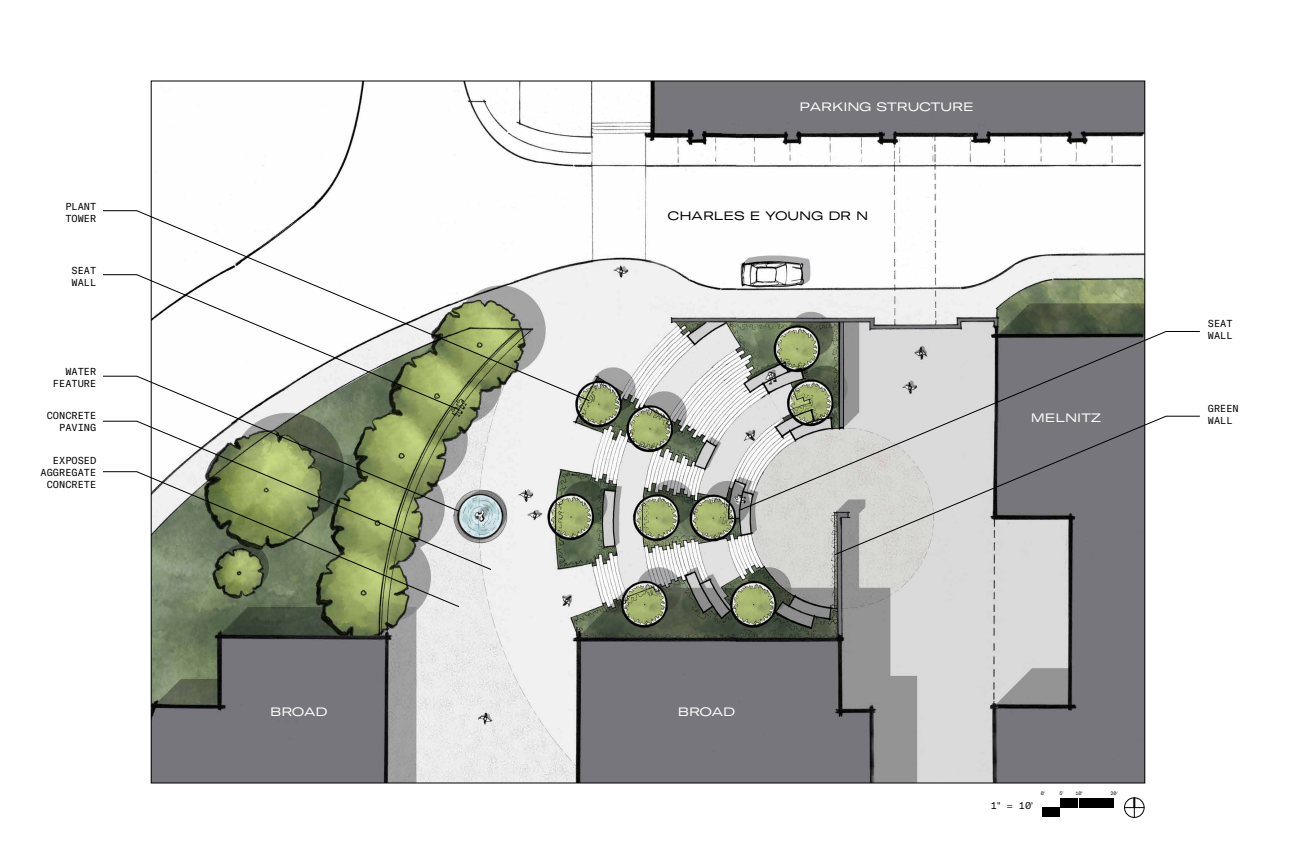
<style>
.page{position:relative;width:1296px;height:864px;background:#fff}
.page>*{position:absolute;margin:0;border:0;box-sizing:border-box;transform-origin:0 0}
.t1{font:12px "GT America Trial Expanded";color:#fff}
.t2{font:12px "GT America Trial Expanded";color:#000}
.t3{font:10px/12px "GT America Mono Trial";color:#000}
.t4{font:5px "GT America Mono Trial";color:#000}
.s1{font-family:"Myriad Pro"}
</style>
<div class="page">
<img style="left:153px;top:83px;width:990px;height:698px">
<div style="left:1043px;top:808px;width:17px;height:9px;background:#000"></div>
<div style="left:1060px;top:798px;width:18px;height:9px;background:#000"></div>
<div style="left:1079px;top:798px;width:35px;height:9px;background:#000"></div>
<svg style="left:1124px;top:798px;width:20px;height:20px"></svg>
<svg style="left:103px;top:410px;width:356px;height:11px"></svg>
<svg style="left:150px;top:570px;width:309px;height:37px;background:#87936f"></svg>
<svg style="left:103px;top:421px;width:389px;height:149px"></svg>
<svg style="left:150px;top:401px;width:309px;height:9px"></svg>
<svg style="left:834px;top:511px;width:312px;height:44px;background:#adadad"></svg>
<svg style="left:739px;top:331px;width:461px;height:180px;background:#adaeac"></svg>
<svg style="left:103px;top:210px;width:487px;height:191px"></svg>
<p class="t3" style="left:65px;top:201px;width:32px">PLANT<br>TOWER</p>
<p class="t3" style="left:72px;top:265px;width:26px">SEAT<br>WALL</p>
<p class="t3" style="left:53px;top:367px;width:45px;text-align:right">WATER<br>FEATURE</p>
<p class="t3" style="left:47px;top:411px;width:51px;text-align:right">CONCRETE<br>PAVING</p>
<p class="t3" style="left:41px;top:455px;width:57px;text-align:right">EXPOSED<br>AGGREGATE<br>CONCRETE</p>
<p class="t1" style="left:270px;top:707px;width:59px">BROAD</p>
<p class="t1" style="left:799px;top:102px;width:176px">PARKING STRUCTURE</p>
<p class="t2" style="left:668px;top:212px;width:202px">CHARLES E YOUNG DR N</p>
<p class="t1" style="left:1031px;top:413px;width:72px">MELNITZ</p>
<p class="t3" style="left:1208px;top:318px;width:26px">SEAT<br>WALL</p>
<p class="t3" style="left:1208px;top:403px;width:32px">GREEN<br>WALL</p>
<p class="t1" style="left:678px;top:707px;width:59px">BROAD</p>
<p class="t3" style="left:991px;top:800px;width:44px">1<span class="s1">" =</span> 10<span class="s1">'</span></p>
<p class="t4" style="left:1041px;top:791px;width:6px">0<span class="s1">'</span></p>
<p class="t4" style="left:1059px;top:791px;width:6px">5<span class="s1">'</span></p>
<p class="t4" style="left:1075px;top:791px;width:9px">10<span class="s1">'</span></p>
<p class="t4" style="left:1111px;top:791px;width:9px">20<span class="s1">'</span></p>
</div>
